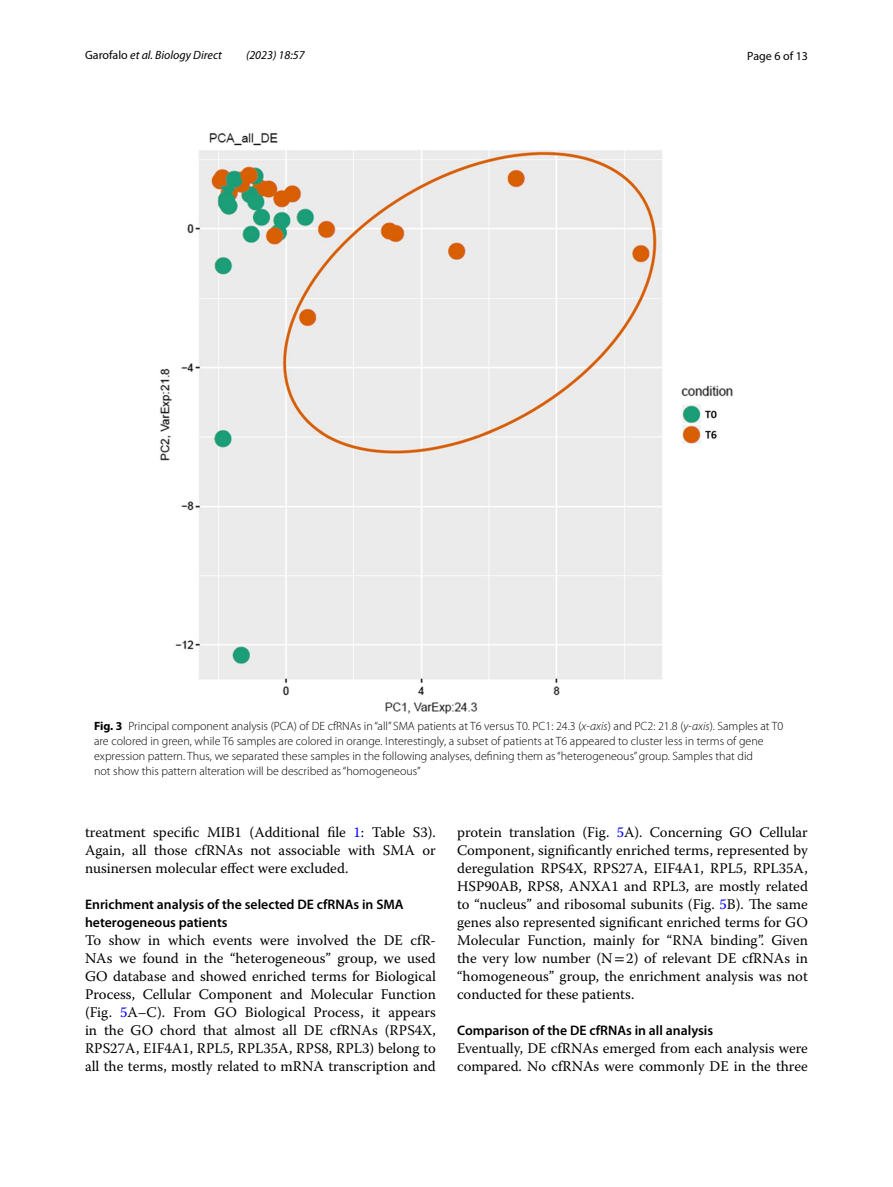
<style>
.page{position:relative;width:893px;height:1187px;background:#fff}
.page>*{position:absolute;margin:0;border:0;box-sizing:border-box;transform-origin:0 0}
.t1{font:14.7px/18px "Warnock Pro";color:#000;text-align:justify}
.t2{font:600 13.8px/18px "Myriad Pro";color:#000}
.t3{font:300 12px/15px "Myriad Pro";color:#000}
.t4{font:italic 12px "Myriad Pro";color:#000}
.t5{font:12px "Myriad Pro";color:#000}
.s1{font-style:normal}
.s2{font-weight:700}
.s3{font-style:italic}
.s4{color:#00f}
.s5{font-family:"STIX"}
</style>
<div class="page">
<img style="left:159px;top:133px;width:574px;height:581px">
<p class="t4" style="left:85px;top:48px;width:138px"><span class="s1">Garofalo</span> et al. Biology Direct</p>
<p class="t4" style="left:246px;top:48px;width:60px">(2023) 18:57</p>
<p class="t5" style="left:747px;top:48px;width:62px">Page 6 of 13</p>
<p class="t3" style="left:94px;top:718px;width:691px"><span class="s2">Fig. 3</span> Principal component analysis (PCA) of DE cfRNAs in“all” SMA patients at T6 versus T0. PC1: 24.3 (<span class="s3">x-axis</span>) and PC2: 21.8 (<span class="s3">y-axis</span>). Samples at T0 are colored in green, while T6 samples are colored in orange. Interestingly, a subset of patients at T6 appeared to cluster less in terms of gene expression pattern. Thus, we separated these samples in the following analyses, defining them as“heterogeneous” group. Samples that did<br>not show this pattern alteration will be described as“homogeneous”</p>
<p class="t1" style="left:85px;top:822px;width:352px">treatment specific MIB1 (Additional file <span class="s4">1</span>: Table S3).<br>Again, all those cfRNAs not associable with SMA or nusinersen molecular effect were excluded.</p>
<p class="t2" style="left:85px;top:894px;width:320px">Enrichment analysis of the selected DE cfRNAs in SMA heterogeneous patients</p>
<p class="t1" style="left:85px;top:930px;width:352px">To show in which events were involved the DE cfR-NAs we found in the “heterogeneous” group, we used GO database and showed enriched terms for Biological Process, Cellular Component and Molecular Function (Fig. <span class="s4">5</span>A–C). From GO Biological Process, it appears in the GO chord that almost all DE cfRNAs (RPS4X, RPS27A, EIF4A1, RPL5, RPL35A, RPS8, RPL3) belong to all the terms, mostly related to mRNA transcription and</p>
<p class="t1" style="left:457px;top:822px;width:352px">protein translation (Fig. <span class="s4">5</span>A). Concerning GO Cellular Component, significantly enriched terms, represented by deregulation RPS4X, RPS27A, EIF4A1, RPL5, RPL35A, HSP90AB, RPS8, ANXA1 and RPL3, are mostly related to “nucleus” and ribosomal subunits (Fig. <span class="s4">5</span>B). The same genes also represented significant enriched terms for GO Molecular Function, mainly for “RNA binding”. Given the very low number (N<span class="s5">=</span>2) of relevant DE cfRNAs in “homogeneous” group, the enrichment analysis was not conducted for these patients.</p>
<p class="t2" style="left:457px;top:1020px;width:258px">Comparison of the DE cfRNAs in all analysis</p>
<p class="t1" style="left:457px;top:1038px;width:352px">Eventually, DE cfRNAs emerged from each analysis were compared. No cfRNAs were commonly DE in the three</p>
</div>
